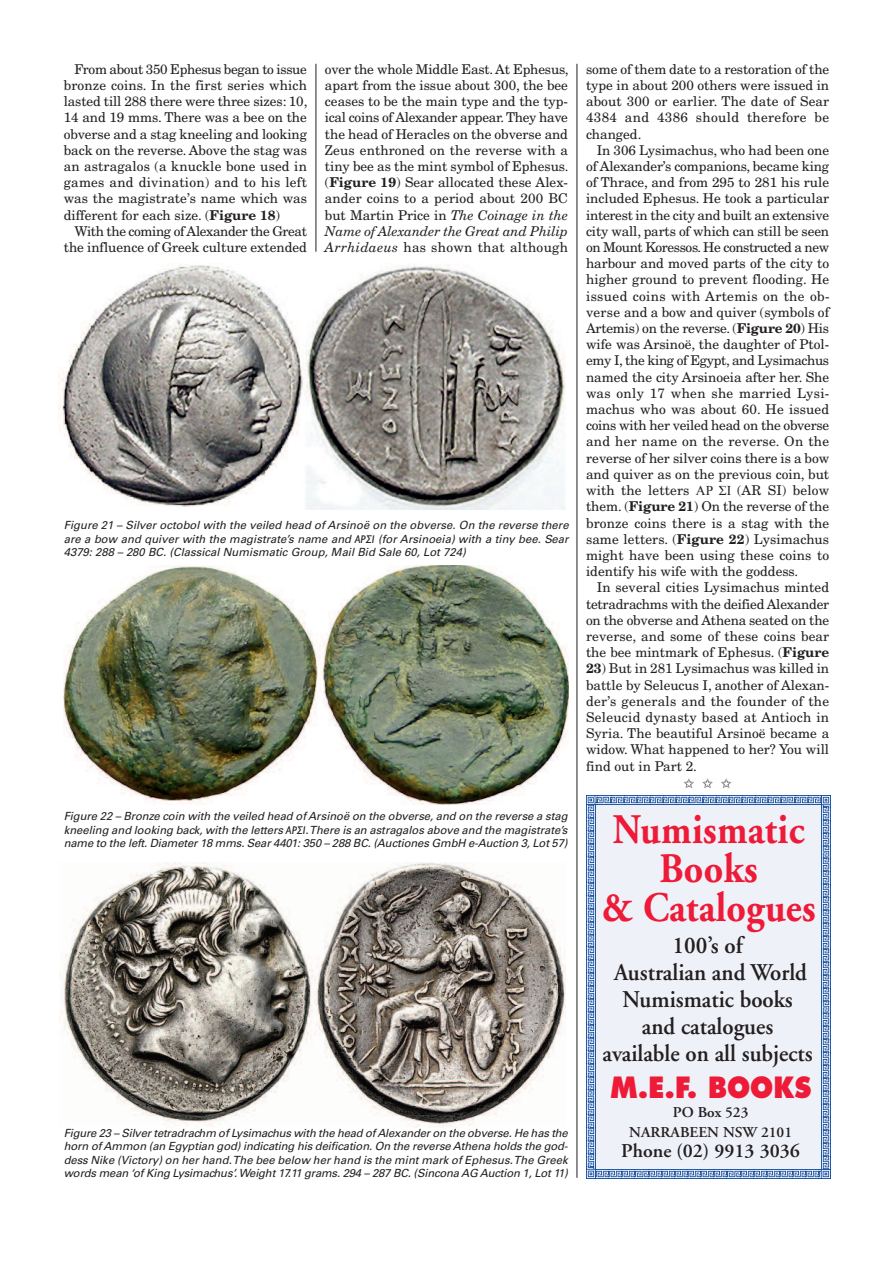
<style>
.page{position:relative;width:893px;height:1263px;background:#fff}
.page>*{position:absolute;margin:0;border:0;box-sizing:border-box;transform-origin:0 0}
.t1{font:700 42px/39px "Adobe Garamond";letter-spacing:.01em;color:#ed1a38;text-align:center;scale:.9 1}
.t2{font:800 28.5px "Futura";color:#ed1a38;scale:.9 1}
.t3{font:600 24px/27px "Adobe Garamond";color:#231f20;text-align:center;scale:.95 1}
.t4{font:600 19.5px "Adobe Garamond";color:#231f20}
.t5{font:600 15px/19.5px "Adobe Garamond";color:#231f20;text-align:center}
.t6{font:13.5px/16.2px "New Century Schlbk";color:#231f20;text-align:justify}
.t7{font:13.5px "Zapf Dingbats";color:#231f20}
.t8{font:italic 11.25px/13.5px "Univers";letter-spacing:-.01em;color:#231f20;text-align:justify}
.s1{font-weight:700}
.s2{font-style:italic}
.s3{font-family:"Times New Roman"}
.s4{font-family:"Gill Sans Nova";font-weight:500}
</style>
<div class="page">
<img style="left:58px;top:264px;width:508px;height:245px">
<img style="left:64px;top:565px;width:505px;height:240px">
<img style="left:59px;top:862px;width:506px;height:266px">
<svg style="left:586px;top:796px;width:244px;height:382px"></svg>
<hr style="left:577px;top:64px;width:1px;height:1114px;background:#231f20">
<hr style="left:316px;top:64px;width:1px;height:188px;background:#231f20">
<p class="t6" style="left:64px;top:62px;width:245px;text-indent:11px">From about 350 Ephesus began to issue bronze coins. In the first series which lasted till 288 there were three sizes: 10, 14 and 19 mms. There was a bee on the obverse and a stag kneeling and looking back on the reverse. Above the stag was an astragalos (a knuckle bone used in games and divination) and to his left was the magistrate’s name which was different for each size. (<span class="s1">Figure 18</span>)</p>
<p class="t6" style="left:64px;top:224px;width:245px;text-align:right">With the coming of Alexander the Great the influence of Greek culture extended</p>
<p class="t6" style="left:325px;top:62px;width:245px">over the whole Middle East. At Ephesus, apart from the issue about 300, the bee ceases to be the main type and the typ&shy;ical coins of Alexander appear.They have the head of Heracles on the obverse and Zeus enthroned on the reverse with a tiny bee as the mint symbol of Ephesus. (<span class="s1">Figure 19</span>) Sear allocated these Alex&shy;ander coins to a period about 200 BC but Martin Price in <span class="s2">The Coinage in the Name of Alexander the Great and Philip Arrhidaeus</span> has shown that although</p>
<p class="t6" style="left:586px;top:62px;width:245px">some of them date to a restoration of the type in about 200 others were issued in about 300 or earlier. The date of Sear 4384 and 4386 should therefore be changed.</p>
<p class="t6" style="left:586px;top:143px;width:245px;text-indent:11px">In 306 Lysimachus, who had been one of Alexander’s companions, became king of Thrace, and from 295 to 281 his rule included Ephesus. He took a particular interest in the city and built an extensive city wall, parts of which can still be seen on Mount Koressos. He constructed a new harbour and moved parts of the city to higher ground to prevent flooding. He issued coins with Artemis on the ob&shy;verse and a bow and quiver (symbols of Artemis) on the reverse. (<span class="s1">Figure 20</span>) His wife was Arsinoë, the daughter of Ptol&shy;emy I, the king of Egypt, and Lysimachus named the city Arsinoeia after her. She was only 17 when she married Lysi&shy;machus who was about 60. He issued coins with her veiled head on the obverse and her name on the reverse. On the reverse of her silver coins there is a bow and quiver as on the previous coin, but with the letters <span class="s3">AP ΣI</span> (AR SI) below them. (<span class="s1">Figure 21</span>) On the reverse of the bronze coins there is a stag with the same letters. (<span class="s1">Figure 22</span>) Lysimachus might have been using these coins to identify his wife with the goddess.</p>
<p class="t6" style="left:586px;top:581px;width:245px;text-indent:11px">In several cities Lysimachus minted tetradrachms with the deified Alexander on the obverse and Athena seated on the reverse, and some of these coins bear the bee mintmark of Ephesus. (<span class="s1">Figure</span></p>
<p class="t6" style="left:586px;top:662px;width:245px"><span class="s1">23</span>) But in 281 Lysimachus was killed in battle by Seleucus I, another of Alexan&shy;der’s generals and the founder of the Seleucid dynasty based at Antioch in Syria. The beautiful Arsinoë became a widow. What happened to her? You will find out in Part 2.</p>
<p class="t7" style="left:683px;top:775px;width:50px">✩✩✩</p>
<p class="t8" style="left:64px;top:519px;width:506px">Figure 21 – Silver octobol with the veiled head of Arsinoë on the obverse. On the reverse there are a bow and quiver with the magistrate’s name and <span class="s4">APΣI</span> (for Arsinoeia) with a tiny bee. Sear 4379: 288 – 280 BC. (Classical Numismatic Group, Mail Bid Sale 60, Lot 724)</p>
<p class="t8" style="left:64px;top:810px;width:505px">Figure 22 – Bronze coin with the veiled head of Arsinoë on the obverse, and on the reverse a stag kneeling and looking back, with the letters <span class="s4">APΣI</span>.There is an astragalos above and the magistrate’s name to the left. Diameter 18 mms. Sear 4401: 350 – 288 BC. (Auctiones GmbH e-Auction 3, Lot 57)</p>
<p class="t8" style="left:64px;top:1127px;width:506px">Figure 23 – Silver tetradrachm of Lysimachus with the head of Alexander on the obverse. He has the horn of Ammon (an Egyptian god) indicating his deification. On the reverse Athena holds the god&shy;dess Nike (Victory) on her hand.The bee below her hand is the mint mark of Ephesus.The Greek words mean ‘of King Lysimachus’.Weight 17.11 grams. 294 – 287 BC. (Sincona AG Auction 1, Lot 11)</p>
<h1 class="t1" style="left:601px;top:814px;width:240px">Numismatic<br>Books<br>&amp; Catalogues</h1>
<h3 class="t3" style="left:603px;top:934px;width:223px">100’s of<br>Australian and World<br>Numismatic books<br>and catalogues available on all subjects</h3>
<h2 class="t2" style="left:610px;top:1074px;width:225px">M.E.F. BOOKS</h2>
<p class="t5" style="left:629px;top:1104px;width:164px">PO Box 523<br>NARRABEEN NSW 2101</p>
<h3 class="t4" style="left:621px;top:1143px;width:180px">Phone (02) 9913 3036</h3>
</div>
